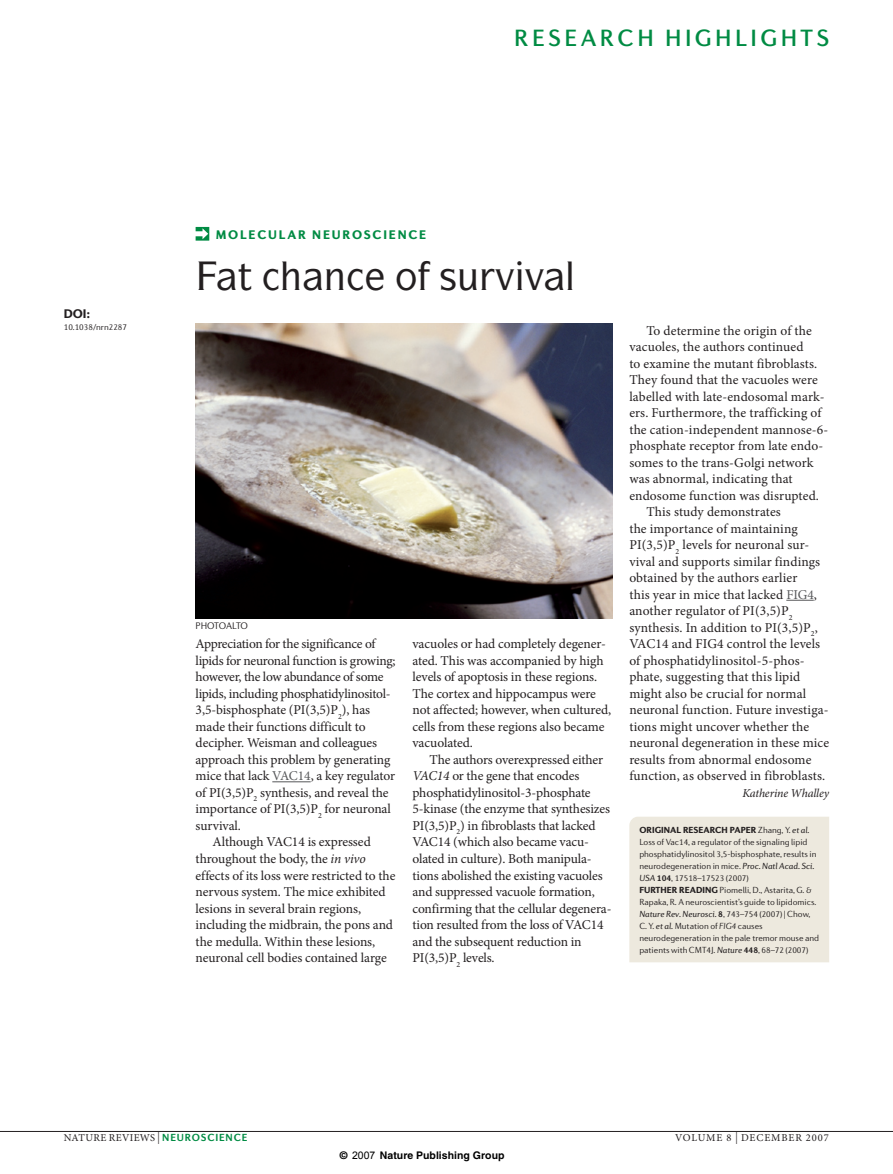
<style>
.page{position:relative;width:893px;height:1174px;background:#fff}
.page>*{position:absolute;margin:0;border:0;box-sizing:border-box;transform-origin:0 0}
.t1{font:500 39px "ITC Symbol Std";color:#231f20}
.t2{font:500 24px "Diverda Sans LT Std";letter-spacing:.14em;color:#008b43}
.t3{font:13.5px/16.5px "Minion Pro";letter-spacing:-.005em;color:#231f20}
.t4{font:13.5px "Minion Pro";letter-spacing:.015em;color:#231f20}
.t5{font:13.5px "Minion Pro";letter-spacing:-.025em;color:#231f20}
.t6{font:13.5px "Minion Pro";letter-spacing:-.03em;color:#231f20}
.t7{font:900 12.75px "Diverda Sans LT Std";letter-spacing:.14em;color:#008b43}
.t8{font:900 12.75px "Diverda Sans LT Std";color:#231f20}
.t9{font:italic 12px "Minion Pro";letter-spacing:-.01em;color:#231f20}
.t10{font:10.5px "Minion Pro";letter-spacing:.035em;color:#231f20}
.t11{font:700 10.5px "Helvetica";color:#000}
.t12{font:10.5px "Minion Pro";letter-spacing:.085em;color:#231f20}
.t13{font:300 9.75px "Diverda Sans LT Std";letter-spacing:-.02em;color:#231f20}
.t14{font:300 9px/12px "Diverda Sans LT Std";letter-spacing:-.005em;color:#231f20}
.s1{color:#57585a}
.s2{font-style:italic}
.s3{font-weight:900}
.s4{font-weight:400;font-style:italic}
.s5{font-weight:700}
.s6{font-size:12px}
.s7{font-family:"Diverda Sans LT Std";font-weight:700;color:#008b43}
.s8{font-family:"Arial";font-weight:400}
</style>
<div class="page">
<svg style="left:196px;top:227px;width:13px;height:14px"></svg>
<hr style="left:272px;top:781px;width:39px;height:1px;background:#57585a">
<hr style="left:0;top:1131px;width:893px;height:1px;background:#231f20">
<img style="left:196px;top:323px;width:416px;height:295px">
<svg style="left:786px;top:600px;width:28px;height:1px"></svg>
<div style="left:629px;top:816px;width:200px;height:146px;background:#ede9de"></div>
<h2 class="t2" style="left:514px;top:24px;width:316px">RESEARCH HIGHLIGHTS</h2>
<p class="t8" style="left:64px;top:306px;width:28px">DOI:</p>
<p class="t14" style="left:64px;top:321px;width:65px">10.1038/nrn2287</p>
<p class="t7" style="left:216px;top:227px;width:212px">MOLECULAR NEUROSCI ENCE</p>
<h1 class="t1" style="left:395px;top:251px;width:182px">□ ▲◆❖❖ ●</h1>
<p class="t13" style="left:196px;top:620px;width:54px">PHOTOALTO</p>
<p class="t3" style="left:196px;top:636px;width:181px">Appreciation for the significance of</p>
<p class="t3" style="left:196px;top:652px;width:201px">lipids for neuronal function is growing;</p>
<p class="t6" style="left:196px;top:668px;width:190px">however, the low abundance of some</p>
<p class="t5" style="left:196px;top:684px;width:196px">lipids, including phosphatidylinositol-</p>
<p class="t3" style="left:196px;top:702px;width:176px">3,5-bisphosphate (PI(3,5)P<sub>2</sub>), has</p>
<p class="t3" style="left:196px;top:718px;width:172px">made their functions difficult to</p>
<p class="t3" style="left:196px;top:735px;width:183px">decipher. Weisman and colleagues</p>
<p class="t3" style="left:196px;top:751px;width:196px">approach this problem by generating</p>
<p class="t3" style="left:196px;top:768px;width:201px">mice that lack <span class="s1">VAC14</span>, a key regulator</p>
<p class="t3" style="left:196px;top:784px;width:195px">of PI(3,5)P<sub>2</sub> synthesis, and reveal the</p>
<p class="t3" style="left:196px;top:801px;width:197px">importance of PI(3,5)P<sub>2</sub> for neuronal</p>
<p class="t3" style="left:196px;top:817px;width:47px">survival.</p>
<p class="t3" style="left:213px;top:834px;width:160px">Although VAC14 is expressed</p>
<p class="t3" style="left:196px;top:850px;width:172px">throughout the body, the <span class="s2">in vivo</span></p>
<p class="t3" style="left:196px;top:867px;width:201px">effects of its loss were restricted to the</p>
<p class="t3" style="left:196px;top:883px;width:192px">nervous system. The mice exhibited</p>
<p class="t3" style="left:196px;top:900px;width:167px">lesions in several brain regions,</p>
<p class="t3" style="left:196px;top:916px;width:199px">including the midbrain, the pons and</p>
<p class="t3" style="left:196px;top:933px;width:181px">the medulla. Within these lesions,</p>
<p class="t3" style="left:196px;top:949px;width:193px">neuronal cell bodies contained large</p>
<p class="t3" style="left:412px;top:636px;width:200px">vacuoles or had completely degener&shy;ated. This was accompanied by high levels of apoptosis in these regions.<br>The cortex and hippocampus were not affected; however, when cultured, cells from these regions also became vacuolated.</p>
<p class="t3" style="left:412px;top:751px;width:201px;text-indent:17px">The authors overexpressed either <span class="s2">VAC14</span> or the gene that encodes phosphatidylinositol-3-phosphate 5-kinase (the enzyme that synthesizes PI(3,5)P<sub>2</sub>) in fibroblasts that lacked VAC14 (which also became vacu&shy;olated in culture). Both manipula&shy;tions abolished the existing vacuoles and suppressed vacuole formation, confirming that the cellular degenera&shy;tion resulted from the loss of VAC14 and the subsequent reduction in PI(3,5)P<sub>2</sub> levels.</p>
<p class="t3" style="left:646px;top:322px;width:167px">To determine the origin of the</p>
<p class="t3" style="left:629px;top:339px;width:176px">vacuoles, the authors continued</p>
<p class="t3" style="left:629px;top:355px;width:190px">to examine the mutant fibroblasts.</p>
<p class="t3" style="left:629px;top:372px;width:190px">They found that the vacuoles were</p>
<p class="t3" style="left:629px;top:388px;width:197px">labelled with late-endosomal mark-</p>
<p class="t3" style="left:629px;top:405px;width:194px">ers. Furthermore, the trafficking of</p>
<p class="t3" style="left:629px;top:421px;width:200px">the cation-independent mannose-6-</p>
<p class="t3" style="left:629px;top:438px;width:195px">phosphate receptor from late endo-</p>
<p class="t4" style="left:629px;top:453px;width:186px">somes to the trans-Golgi network</p>
<p class="t3" style="left:629px;top:471px;width:165px">was abnormal, indicating that</p>
<p class="t3" style="left:629px;top:487px;width:191px">endosome function was disrupted.</p>
<p class="t3" style="left:646px;top:504px;width:136px">This study demonstrates</p>
<p class="t3" style="left:629px;top:520px;width:170px">the importance of maintaining</p>
<p class="t3" style="left:629px;top:537px;width:182px">PI(3,5)P<sub>2</sub> levels for neuronal sur-</p>
<p class="t3" style="left:629px;top:553px;width:192px">vival and supports similar findings</p>
<p class="t3" style="left:629px;top:570px;width:170px">obtained by the authors earlier</p>
<p class="t3" style="left:629px;top:586px;width:189px">this year in mice that lacked <span class="s1">FIG4</span>,</p>
<p class="t3" style="left:629px;top:603px;width:165px">another regulator of PI(3,5)P<sub>2</sub></p>
<p class="t3" style="left:629px;top:619px;width:190px">synthesis. In addition to PI(3,5)P<sub>2</sub>,</p>
<p class="t3" style="left:629px;top:636px;width:192px">VAC14 and FIG4 control the levels</p>
<p class="t3" style="left:629px;top:652px;width:177px">of phosphatidylinositol-5-phos-</p>
<p class="t3" style="left:629px;top:669px;width:172px">phate, suggesting that this lipid</p>
<p class="t4" style="left:629px;top:684px;width:178px">might also be crucial for normal</p>
<p class="t3" style="left:629px;top:702px;width:201px">neuronal function. Future investiga-</p>
<p class="t3" style="left:629px;top:718px;width:181px">tions might uncover whether the</p>
<p class="t3" style="left:629px;top:735px;width:201px">neuronal degeneration in these mice</p>
<p class="t3" style="left:629px;top:751px;width:184px">results from abnormal endosome</p>
<p class="t3" style="left:629px;top:768px;width:197px">function, as observed in fibroblasts.</p>
<p class="t9" style="left:742px;top:785px;width:88px">Katherine Whalley</p>
<p class="t14" style="left:639px;top:823px;width:181px"><span class="s3">ORIGINAL RESEARCH PAPER</span> Zhang, Y. <span class="s4">et al.<br></span>Loss of Vac14, a regulator of the signaling lipid phosphatidylinositol 3,5-bisphosphate, results in neurodegeneration in mice. <span class="s4">Proc. Natl Acad. Sci.<br>USA</span> <span class="s5">104</span>, 17518–17523 (2007)<br><span class="s3">FURTHER READI NG</span> Piomelli, D., Astarita, G. &amp; Rapaka, R. A neuroscientist’s guide to lipidomics.<br><span class="s4">Nature Rev. Neurosci.</span> <span class="s5">8</span>, 743–754 (2007) | Chow, C. Y. <span class="s4">et al.</span> Mutation of <span class="s2">FIG4</span> causes neurodegeneration in the pale tremor mouse and patients with CMT4J. <span class="s4">Nature</span> <span class="s5">448</span>, 68–72 (2007)</p>
<p class="t10" style="left:64px;top:1130px;width:185px">nature reviews <span class="s6">|</span> <span class="s7">NEUROSCIENCE</span></p>
<p class="t12" style="left:675px;top:1130px;width:155px">volume 8 <span class="s6">|</span> december 2007</p>
<p class="t11" style="left:340px;top:1148px;width:166px">© <span class="s8">2007</span> Nature Publishing Group</p>
</div>
